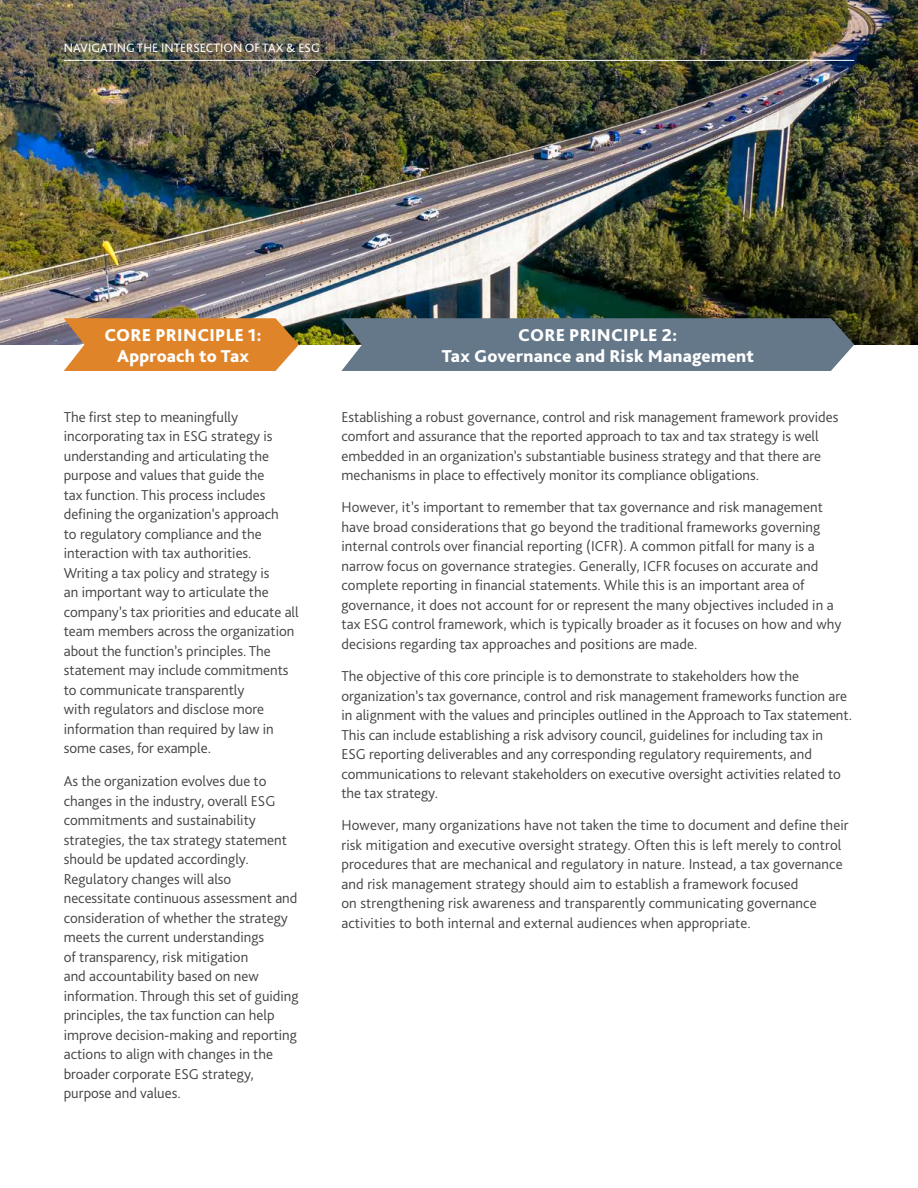
<style>
.page{position:relative;width:918px;height:1188px;background:#fff}
.page>*{position:absolute;margin:0;border:0;box-sizing:border-box;transform-origin:0 0}
.t1{font:800 18px/21px "Bliss Pro";letter-spacing:.015em;color:#fff;text-align:center}
.t2{font:300 15px/19.5px "Bliss Pro";color:#424241}
.t3{font:12.75px "Bliss Pro";color:#fff}
</style>
<div class="page">
<img style="left:0;top:0;width:918px;height:345px">
<svg style="left:64px;top:318px;width:235px;height:53px"></svg>
<div style="left:341px;top:318px;width:513px;height:53px;background:#647889"></div>
<hr style="left:64px;top:60px;width:790px;height:1px;background:#fff">
<p class="t3" style="left:64px;top:40px;width:257px">NAVIGATING THE INTERSECTION OF TAX &amp; ESG</p>
<p class="t1" style="left:104px;top:324px;width:159px">CORE PRINCIPLE 1:<br>Approach to Tax</p>
<p class="t2" style="left:64px;top:406px;width:237px">The first step to meaningfully incorporating tax in ESG strategy is understanding and articulating the purpose and values that guide the<br>tax function. This process includes defining the organization’s approach<br>to regulatory compliance and the interaction with tax authorities.<br>Writing a tax policy and strategy is<br>an important way to articulate the company’s tax priorities and educate all team members across the organization about the function’s principles. The statement may include commitments to communicate transparently<br>with regulators and disclose more information than required by law in some cases, for example.</p>
<p class="t2" style="left:64px;top:771px;width:236px">As the organization evolves due to changes in the industry, overall ESG commitments and sustainability strategies, the tax strategy statement should be updated accordingly.<br>Regulatory changes will also necessitate continuous assessment and consideration of whether the strategy meets the current understandings<br>of transparency, risk mitigation<br>and accountability based on new information. Through this set of guiding principles, the tax function can help improve decision-making and reporting actions to align with changes in the broader corporate ESG strategy, purpose and values.</p>
<p class="t1" style="left:442px;top:324px;width:314px">CORE PRINCIPLE 2:<br>Tax Governance and Risk Management</p>
<p class="t2" style="left:341px;top:406px;width:499px">Establishing a robust governance, control and risk management framework provides comfort and assurance that the reported approach to tax and tax strategy is well embedded in an organization’s substantiable business strategy and that there are mechanisms in place to effectively monitor its compliance obligations.</p>
<p class="t2" style="left:341px;top:497px;width:502px">However, it’s important to remember that tax governance and risk management have broad considerations that go beyond the traditional frameworks governing internal controls over financial reporting (ICFR). A common pitfall for many is a narrow focus on governance strategies. Generally, ICFR focuses on accurate and complete reporting in financial statements. While this is an important area of governance, it does not account for or represent the many objectives included in a tax ESG control framework, which is typically broader as it focuses on how and why decisions regarding tax approaches and positions are made.</p>
<p class="t2" style="left:341px;top:666px;width:512px">The objective of this core principle is to demonstrate to stakeholders how the organization’s tax governance, control and risk management frameworks function are in alignment with the values and principles outlined in the Approach to Tax statement.<br>This can include establishing a risk advisory council, guidelines for including tax in<br>ESG reporting deliverables and any corresponding regulatory requirements, and communications to relevant stakeholders on executive oversight activities related to the tax strategy.</p>
<p class="t2" style="left:341px;top:815px;width:509px">However, many organizations have not taken the time to document and define their risk mitigation and executive oversight strategy. Often this is left merely to control procedures that are mechanical and regulatory in nature. Instead, a tax governance and risk management strategy should aim to establish a framework focused<br>on strengthening risk awareness and transparently communicating governance activities to both internal and external audiences when appropriate.</p>
</div>
